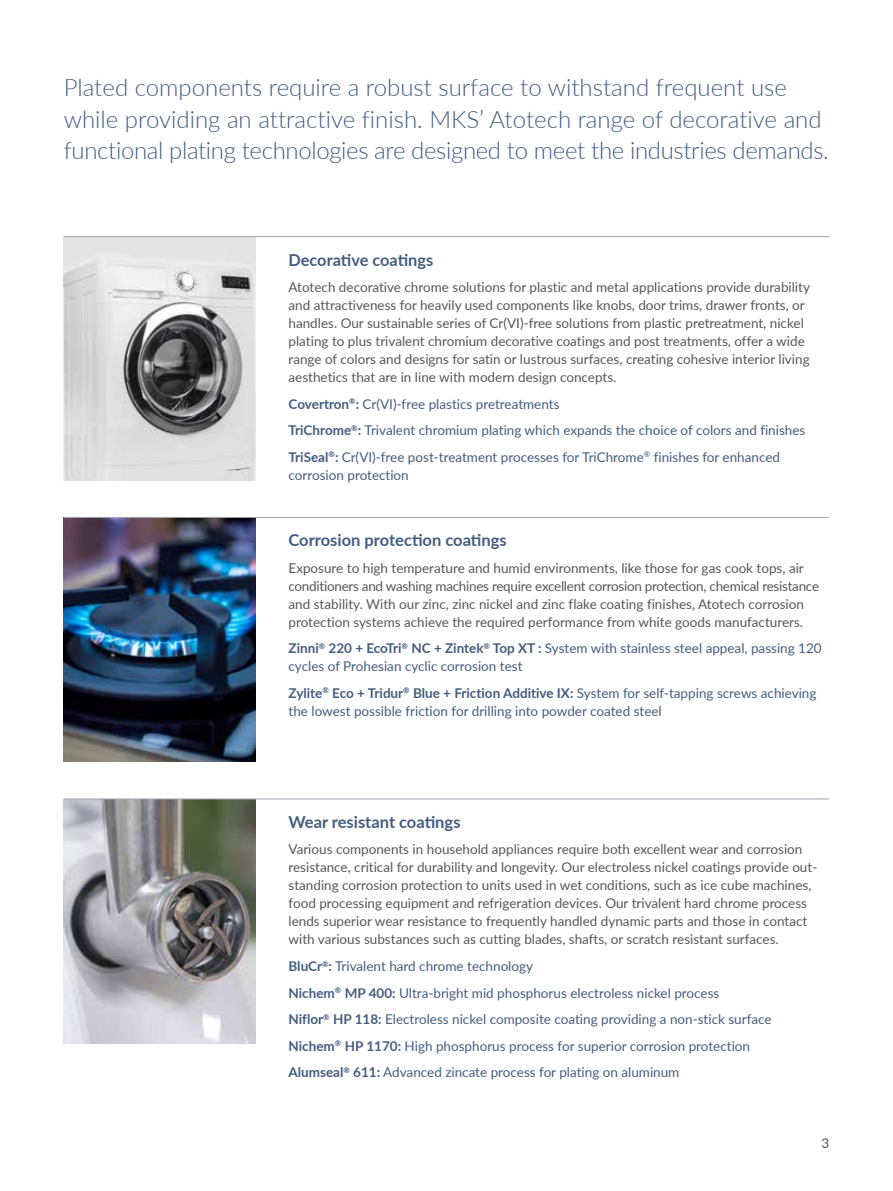
<style>
.page{position:relative;width:893px;height:1191px;background:#fff}
.page>*{position:absolute;margin:0;border:0;box-sizing:border-box;transform-origin:0 0}
.t1{font:300 24px/31.5px "Lato";letter-spacing:-.005em;color:#435d81}
.t2{font:700 16.5px "Lato";color:#435d81}
.t3{font:13.5px/18px "Lato";color:#575756}
.t4{font:13.5px/26.5px "Lato";color:#435d81}
.s1{font-weight:700}
</style>
<div class="page">
<img style="left:64px;top:237px;width:191px;height:244px">
<img style="left:64px;top:518px;width:191px;height:243px">
<hr style="left:64px;top:236px;width:765px;height:1px;background:#a4a4af">
<hr style="left:64px;top:517px;width:765px;height:1px;background:#a4a4af">
<img style="left:64px;top:799px;width:191px;height:244px">
<hr style="left:64px;top:798px;width:765px;height:1px;background:#a4a4af">
<h1 class="t1" style="left:64px;top:71px;width:766px">Plated components require a robust surface to withstand frequent use while providing an attractive finish. MKS’ Atotech range of decorative and functional plating technologies are designed to meet the industries demands.</h1>
<p class="t2" style="left:289px;top:247px;width:146px">Decorative coatings</p>
<p class="t3" style="left:289px;top:278px;width:523px">Atotech decorative chrome solutions for plastic and metal applications provide durability and attractiveness for heavily used components like knobs, door trims, drawer fronts, or handles. Our sustainable series of Cr(VI)-free solutions from plastic pretreatment, nickel plating to plus trivalent chromium decorative coatings and post treatments, offer a wide range of colors and designs for satin or lustrous surfaces, creating cohesive interior living aesthetics that are in line with modern design concepts.</p>
<p class="t4" style="left:289px;top:390px;width:518px"><span class="s1">Covertron</span><sup>®</sup><span class="s1">:</span> Cr(VI)-free plastics pretreatments<br><span class="s1">TriChrome</span><sup>®</sup><span class="s1">:</span> Trivalent chromium plating which expands the choice of colors and finishes<br><span class="s1">TriSeal</span><sup>®</sup><span class="s1">:</span> Cr(VI)-free post-treatment processes for TriChrome<sup>®</sup> finishes for enhanced</p>
<p class="t4" style="left:289px;top:461px;width:122px">corrosion protection</p>
<p class="t2" style="left:289px;top:528px;width:220px">Corrosion protection coatings</p>
<p class="t3" style="left:289px;top:558px;width:532px">Exposure to high temperature and humid environments, like those for gas cook tops, air conditioners and washing machines require excellent corrosion protection, chemical resistance and stability. With our zinc, zinc nickel and zinc flake coating finishes, Atotech corrosion protection systems achieve the required performance from white goods manufacturers.</p>
<p class="t4" style="left:289px;top:639px;width:535px;line-height:18px"><span class="s1">Zinni</span><sup>®</sup> <span class="s1">220 + EcoTri</span><sup>®</sup> <span class="s1">NC + Zintek</span><sup>®</sup> <span class="s1">Top XT :</span> System with stainless steel appeal, passing 120 cycles of Prohesian cyclic corrosion test</p>
<p class="t4" style="left:289px;top:683px;width:529px;line-height:18px"><span class="s1">Zylite</span><sup>®</sup> <span class="s1">Eco + Tridur</span><sup>®</sup> <span class="s1">Blue + Friction Additive IX:</span> System for self-tapping screws achieving the lowest possible friction for drilling into powder coated steel</p>
<p class="t2" style="left:289px;top:809px;width:174px">Wear resistant coatings</p>
<p class="t3" style="left:289px;top:840px;width:530px">Various components in household appliances require both excellent wear and corrosion resistance, critical for durability and longevity. Our electroless nickel coatings provide out&shy;standing corrosion protection to units used in wet conditions, such as ice cube machines, food processing equipment and refrigeration devices. Our trivalent hard chrome process lends superior wear resistance to frequently handled dynamic parts and those in contact with various substances such as cutting blades, shafts, or scratch resistant surfaces.</p>
<p class="t4" style="left:289px;top:952px;width:484px"><span class="s1">BluCr</span><sup>®</sup><span class="s1">:</span> Trivalent hard chrome technology<br><span class="s1">Nichem</span><sup>®</sup> <span class="s1">MP 400:</span> Ultra-bright mid phosphorus electroless nickel process<br><span class="s1">Niflor</span><sup>®</sup> <span class="s1">HP 118:</span> Electroless nickel composite coating providing a non-stick surface <span class="s1">Nichem</span><sup>®</sup> <span class="s1">HP 1170:</span> High phosphorus process for superior corrosion protection <span class="s1">Alumseal</span><sup>®</sup> <span class="s1">611:</span> Advanced zincate process for plating on aluminum</p>
<p class="t3" style="left:821px;top:1134px;width:9px">3</p>
</div>
